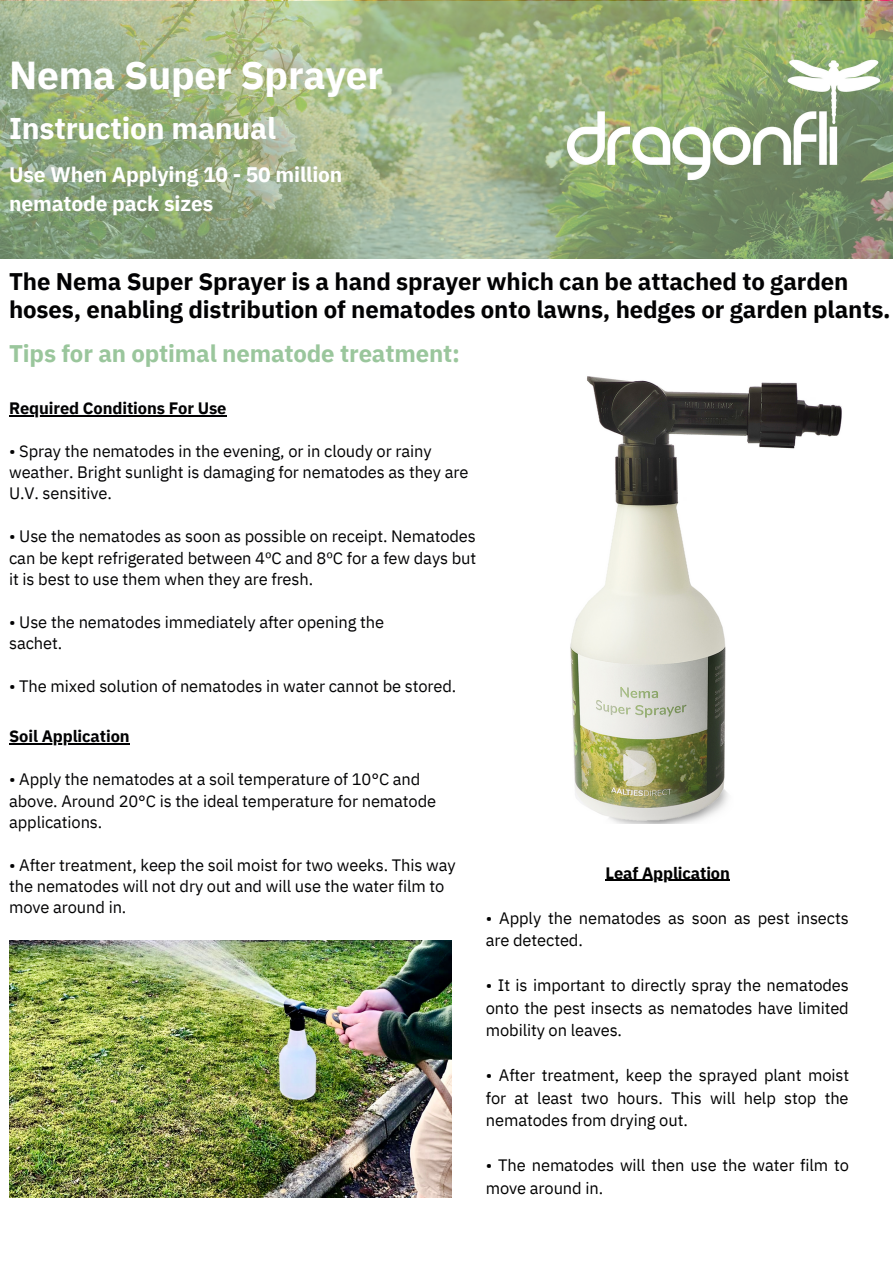
<style>
.page{position:relative;width:893px;height:1264px;background:#fff}
.page>*{position:absolute;margin:0;border:0;box-sizing:border-box;transform-origin:0 0}
.t1{font:700 39px "IBM Plex Sans";letter-spacing:-.005em;color:#fff}
.t2{font:700 30px "IBM Plex Sans";letter-spacing:-.005em;color:#fff}
.t3{font:700 24px/28px "IBM Plex Sans";letter-spacing:-.005em;color:#020203}
.t4{font:700 24px "IBM Plex Sans";letter-spacing:-.005em;color:#9ac69c}
.t5{font:700 21px/29.2px "IBM Plex Sans";letter-spacing:-.005em;color:#fff}
.t6{font:16.5px/21.3px "IBM Plex Sans";letter-spacing:-.005em;color:#020203}
.t7{font:16.5px/22.5px "IBM Plex Sans";letter-spacing:-.005em;color:#000}
.t8{font:700 16.5px "IBM Plex Sans";letter-spacing:-.005em;color:#020203}
.t9{font:700 16.5px "IBM Plex Sans";letter-spacing:-.005em;color:#000}
</style>
<div class="page">
<svg style="left:0;top:1px;width:892px;height:258px;background:#99ae83"></svg>
<img style="left:540px;top:46px;width:352px;height:151px">
<img style="left:570px;top:376px;width:272px;height:447px">
<img style="left:9px;top:940px;width:442px;height:257px">
<hr style="left:9px;top:415px;width:217px;height:1px;background:#020203">
<hr style="left:9px;top:743px;width:120px;height:1px;background:#020203">
<hr style="left:605px;top:879px;width:124px;height:2px;background:#000">
<h1 class="t1" style="left:9px;top:49px;width:376px">Nema Super Sprayer</h1>
<h2 class="t2" style="left:9px;top:109px;width:268px">Instruction manual</h2>
<p class="t5" style="left:9px;top:159px;width:335px">Use When Applying 10 - 50 million nematode pack sizes</p>
<h3 class="t3" style="left:9px;top:266px;width:883px">The Nema Super Sprayer is a hand sprayer which can be attached to garden hoses, enabling distribution of nematodes onto lawns, hedges or garden plants.</h3>
<h3 class="t4" style="left:9px;top:337px;width:452px">Tips for an optimal nematode treatment:</h3>
<p class="t8" style="left:9px;top:397px;width:219px">Required Conditions For Use</p>
<p class="t6" style="left:9px;top:440px;width:461px">• Spray the nematodes in the evening, or in cloudy or rainy weather. Bright sunlight is damaging for nematodes as they are<br>U.V. sensitive.</p>
<p class="t6" style="left:9px;top:525px;width:468px;text-align:justify">• Use the nematodes as soon as possible on receipt. Nematodes can be kept refrigerated between 4ºC and 8ºC for a few days but it is best to use them when they are fresh.</p>
<p class="t6" style="left:9px;top:610px;width:376px">• Use the nematodes immediately after opening the sachet.</p>
<p class="t6" style="left:9px;top:675px;width:449px">• The mixed solution of nematodes in water cannot be stored.</p>
<p class="t8" style="left:9px;top:725px;width:122px">Soil Application</p>
<p class="t6" style="left:9px;top:768px;width:428px">• Apply the nematodes at a soil temperature of 10°C and above. Around 20°C is the ideal temperature for nematode applications.</p>
<p class="t6" style="left:9px;top:853px;width:448px">• After treatment, keep the soil moist for two weeks. This way the nematodes will not dry out and will use the water film to move around in.</p>
<p class="t9" style="left:605px;top:861px;width:126px">Leaf Application</p>
<p class="t7" style="left:486px;top:906px;width:364px">• Apply the nematodes as soon as pest insects are detected.</p>
<p class="t7" style="left:486px;top:973px;width:364px;text-align:justify">• It is important to directly spray the nematodes onto the pest insects as nematodes have limited mobility on leaves.</p>
<p class="t7" style="left:486px;top:1063px;width:365px;text-align:justify">• After treatment, keep the sprayed plant moist for at least two hours. This will help stop the nematodes from drying out.</p>
<p class="t7" style="left:486px;top:1153px;width:365px">• The nematodes will then use the water film to move around in.</p>
</div>
